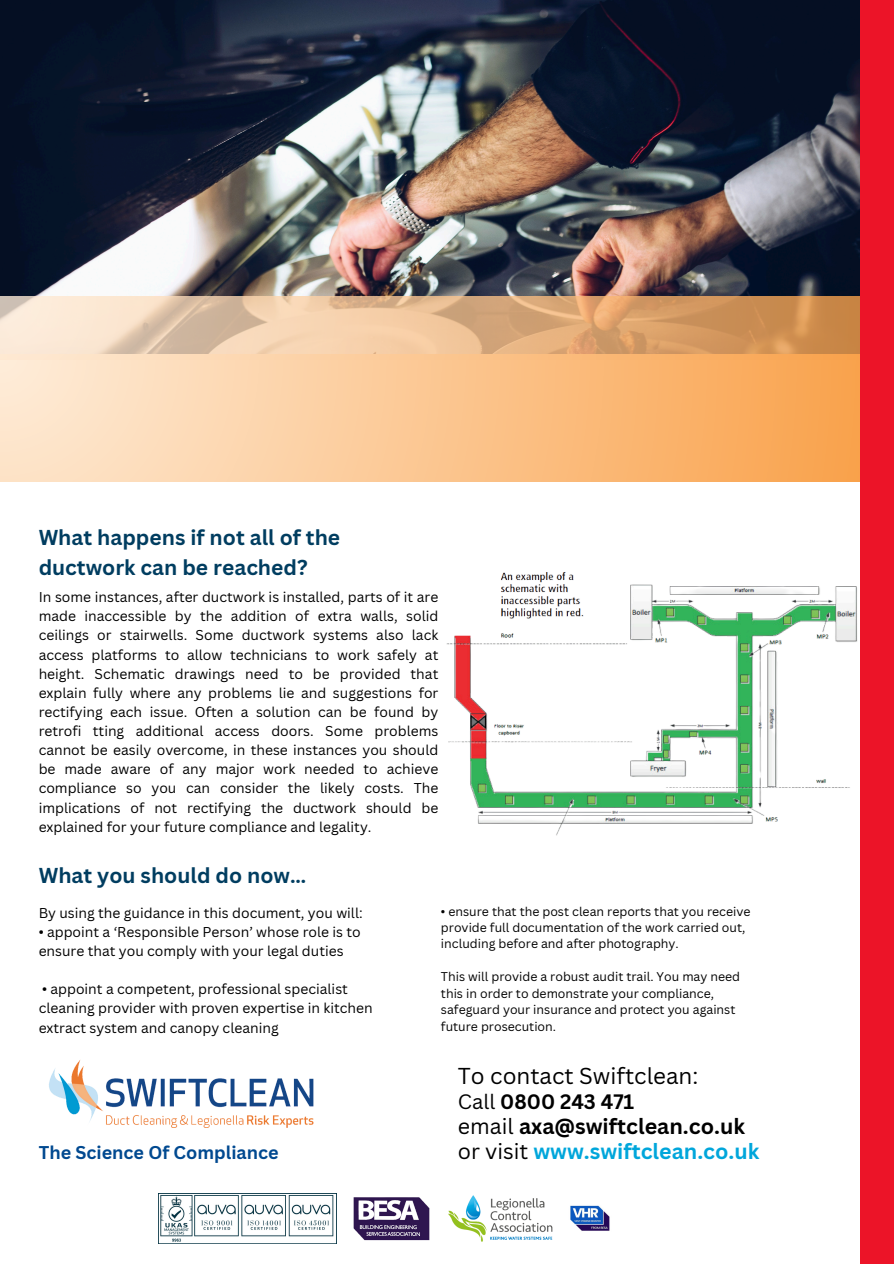
<style>
.page{position:relative;width:894px;height:1264px;background:#fff}
.page>*{position:absolute;margin:0;border:0;box-sizing:border-box;transform-origin:0 0}
.t1{font:22.35px "Canva Sans";color:#000}
.t2{font:700 21.45px "Canva Sans";color:#00a6db}
.t3{font:700 21.45px "Canva Sans";color:#000}
.t4{font:700 21px/29.2px "Canva Sans";color:#003d60}
.t5{font:700 20.25px "Canva Sans";color:#000}
.t6{font:700 18px "Canva Sans";color:#014990}
.t7{font:13.8px/19.2px "Canva Sans";color:#000}
.t8{font:12.3px/16.4px "Canva Sans";color:#000}
.s1{font-weight:400}
.s2{font-weight:400;color:#000}
</style>
<div class="page">
<img style="left:0;top:0;width:859px;height:297px">
<div style="left:0;top:355px;width:869px;height:126px;background:linear-gradient(to right,#feebd6,#f9a24b)"></div>
<svg style="left:0;top:297px;width:859px;height:62px;background:#e4b88f"></svg>
<div style="left:859px;top:0;width:34px;height:1263px;background:#ec1428"></div>
<img style="left:49px;top:1060px;width:265px;height:67px">
<img style="left:159px;top:1193px;width:177px;height:49px">
<img style="left:570px;top:1205px;width:40px;height:26px">
<img style="left:448px;top:1195px;width:105px;height:47px">
<img style="left:353px;top:1197px;width:77px;height:44px">
<img style="left:446px;top:566px;width:414px;height:269px">
<h2 class="t4" style="left:39px;top:522px;width:303px">What happens if not all of the ductwork can be reached?</h2>
<h2 class="t7" style="left:39px;top:587px;width:401px;text-align:justify">In some instances, after ductwork is installed, parts of it are made inaccessible by the addition of extra walls, solid ceilings or stairwells. Some ductwork systems also lack access platforms to allow technicians to work safely at height. Schematic drawings need to be provided that explain fully where any problems lie and suggestions for rectifying each issue. Often a solution can be found by retrofi tting additional access doors. Some problems cannot be easily overcome, in these instances you should be made aware of any major work needed to achieve compliance so you can consider the likely costs. The implications of not rectifying the ductwork should be explained for your future compliance and legality.</h2>
<h2 class="t4" style="left:39px;top:860px;width:269px">What you should do now…</h2>
<h3 class="t7" style="left:39px;top:902px;width:325px">By using the guidance in this document, you will:</h3>
<h3 class="t7" style="left:39px;top:921px;width:323px">• appoint a ‘Responsible Person’ whose role is to ensure that you comply with your legal duties</h3>
<p class="t7" style="left:39px;top:979px;width:335px">• appoint a competent, professional specialist cleaning provider with proven expertise in kitchen extract system and canopy cleaning</p>
<p class="t8" style="left:441px;top:902px;width:311px">• ensure that the post clean reports that you receive provide full documentation of the work carried out, including before and after photography.</p>
<p class="t8" style="left:441px;top:968px;width:301px">This will provide a robust audit trail. You may need this in order to demonstrate your compliance, safeguard your insurance and protect you against future prosecution.</p>
<p class="t6" style="left:39px;top:1139px;width:241px">The Science Of Compliance</p>
<p class="t1" style="left:458px;top:1060px;width:242px">To contact Swiftclean:</p>
<p class="t3" style="left:458px;top:1111px;width:288px"><span class="s1">email</span> axa@swiftclean.co.uk</p>
<p class="t5" style="left:458px;top:1087px;width:178px"><span class="s1">Call</span> 0800 243 471</p>
<h2 class="t2" style="left:457px;top:1136px;width:303px"><span class="s2">or visit</span> www.swiftclean.co.uk</h2>
</div>
